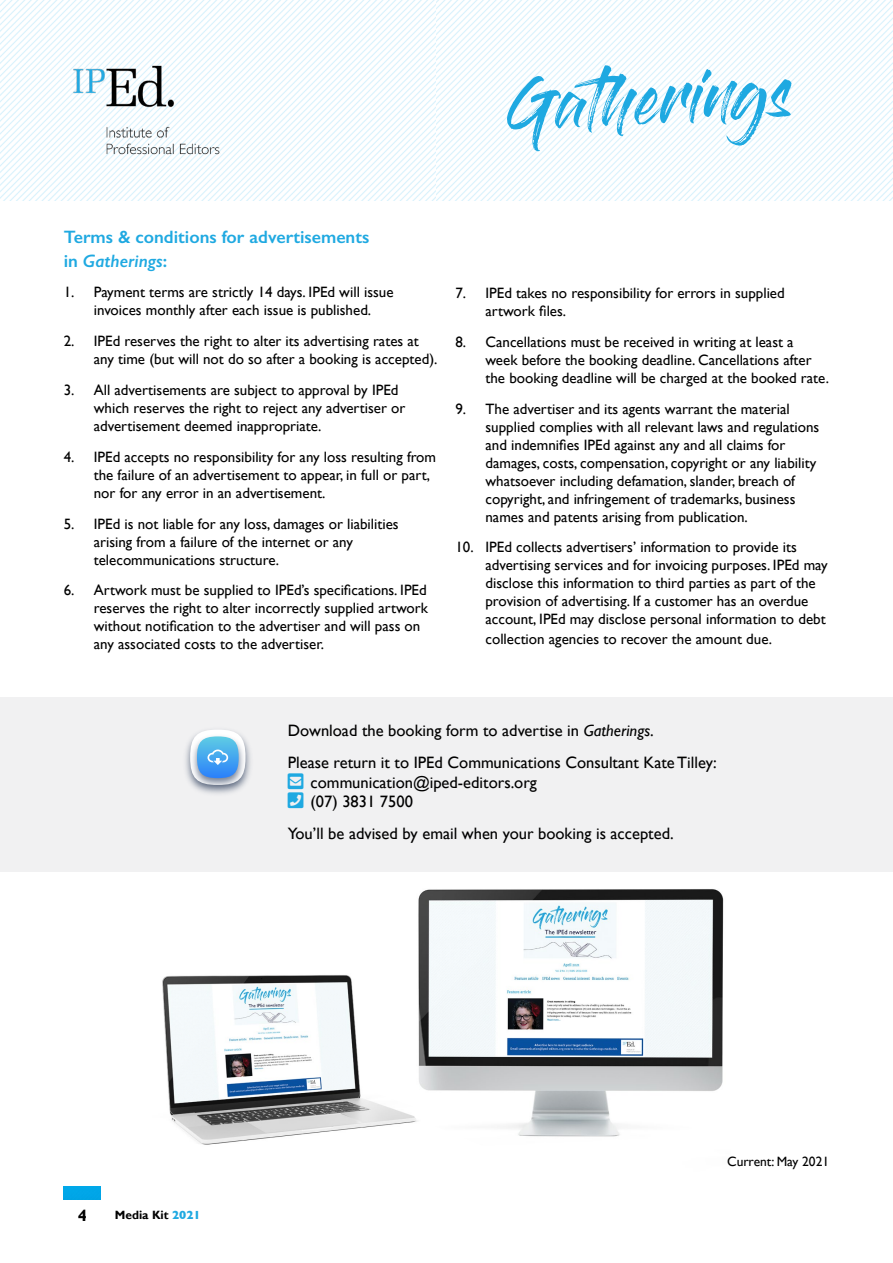
<style>
.page{position:relative;width:893px;height:1263px;background:#fff}
.page>*{position:absolute;margin:0;border:0;box-sizing:border-box;transform-origin:0 0}
.t1{font:52.05px "Gloss And Bloom";color:#1fa9e1}
.t2{font:600 18px/24px "Gill Sans";color:#1fa9e1}
.t3{font:16.5px/32.2px "Gill Sans";color:#000}
.t4{font:700 16.5px "Gill Sans";color:#000}
.t5{font:15px/18px "Gill Sans";color:#000}
.t6{font:13.5px "Gill Sans";color:#000}
.t7{font:700 12px "Gill Sans";color:#000}
.s1{font-style:italic}
.s2{color:#1fa9e1}
</style>
<div class="page">
<img style="left:64px;top:1186px;width:37px;height:13px">
<img style="left:0;top:0;width:437px;height:200px">
<img style="left:437px;top:0;width:456px;height:200px">
<img style="left:64px;top:64px;width:166px;height:99px">
<img style="left:162px;top:975px;width:242px;height:170px">
<img style="left:404px;top:889px;width:320px;height:248px">
<div style="left:0;top:697px;width:893px;height:175px;background:#f1f1f2"></div>
<img style="left:185px;top:730px;width:66px;height:64px">
<img style="left:188px;top:731px;width:60px;height:61px">
<div style="left:197px;top:736px;width:42px;height:42px;background:linear-gradient(to bottom,#5fcee4,#2c82fa);border-radius:21px"></div>
<svg style="left:207px;top:749px;width:21px;height:16px"></svg>
<h1 class="t1" style="left:504px;top:83px;width:289px;rotate:-3deg">Gatherings</h1>
<p class="t2" style="left:64px;top:224px;width:307px">Terms &amp; conditions for advertisements in <span class="s1">Gatherings</span>:</p>
<p class="t5" style="left:64px;top:283px;width:331px;text-align:center">1. Payment terms are strictly 14 days. IPEd will issue invoices monthly after each issue is published.</p>
<p class="t5" style="left:94px;top:332px;width:345px;text-indent:-30px">2. IPEd reserves the right to alter its advertising rates at any time (but will not do so after a booking is accepted).</p>
<p class="t5" style="left:94px;top:381px;width:313px;text-indent:-30px">3. All advertisements are subject to approval by IPEd which reserves the right to reject any advertiser or advertisement deemed inappropriate.</p>
<p class="t5" style="left:94px;top:447px;width:344px;text-indent:-30px">4. IPEd accepts no responsibility for any loss resulting from the failure of an advertisement to appear, in full or part, nor for any error in an advertisement.</p>
<p class="t5" style="left:94px;top:514px;width:306px;text-indent:-30px">5. IPEd is not liable for any loss, damages or liabilities arising from a failure of the internet or any telecommunications structure.</p>
<p class="t5" style="left:94px;top:581px;width:336px;text-indent:-30px">6. Artwork must be supplied to IPEd’s specifications. IPEd reserves the right to alter incorrectly supplied artwork without notification to the advertiser and will pass on any associated costs to the advertiser.</p>
<p class="t5" style="left:485px;top:284px;width:301px;text-indent:-30px">7. IPEd takes no responsibility for errors in supplied artwork files.</p>
<p class="t5" style="left:485px;top:333px;width:345px;text-indent:-30px">8. Cancellations must be received in writing at least a week before the booking deadline. Cancellations after the booking deadline will be charged at the booked rate.</p>
<p class="t5" style="left:485px;top:399px;width:335px;text-indent:-30px">9. The advertiser and its agents warrant the material supplied complies with all relevant laws and regulations and indemnifies IPEd against any and all claims for damages, costs, compensation, copyright or any liability whatsoever including defamation, slander, breach of copyright, and infringement of trademarks, business names and patents arising from publication.</p>
<p class="t5" style="left:485px;top:538px;width:344px;text-indent:-30px">10. IPEd collects advertisers’ information to provide its advertising services and for invoicing purposes. IPEd may disclose this information to third parties as part of the provision of advertising. If a customer has an overdue account, IPEd may disclose personal information to debt</p>
<p class="t5" style="left:485px;top:630px;width:288px">collection agencies to recover the amount due.</p>
<p class="t3" style="left:288px;top:714px;width:430px">Download the booking form to advertise in <span class="s1">Gatherings</span>.<br>Please return it to IPEd Communications Consultant Kate Tilley:</p>
<p class="t3" style="left:311px;top:772px;width:228px;line-height:19.5px">communication@iped-editors.org (07) 3831 7500</p>
<p class="t3" style="left:288px;top:817px;width:387px">You’ll be advised by email when your booking is accepted.</p>
<p class="t4" style="left:78px;top:1205px;width:11px">4</p>
<p class="t7" style="left:115px;top:1208px;width:87px">Media Kit <span class="s2">2021</span></p>
<p class="t6" style="left:727px;top:1153px;width:104px">Current: May 2021</p>
</div>
